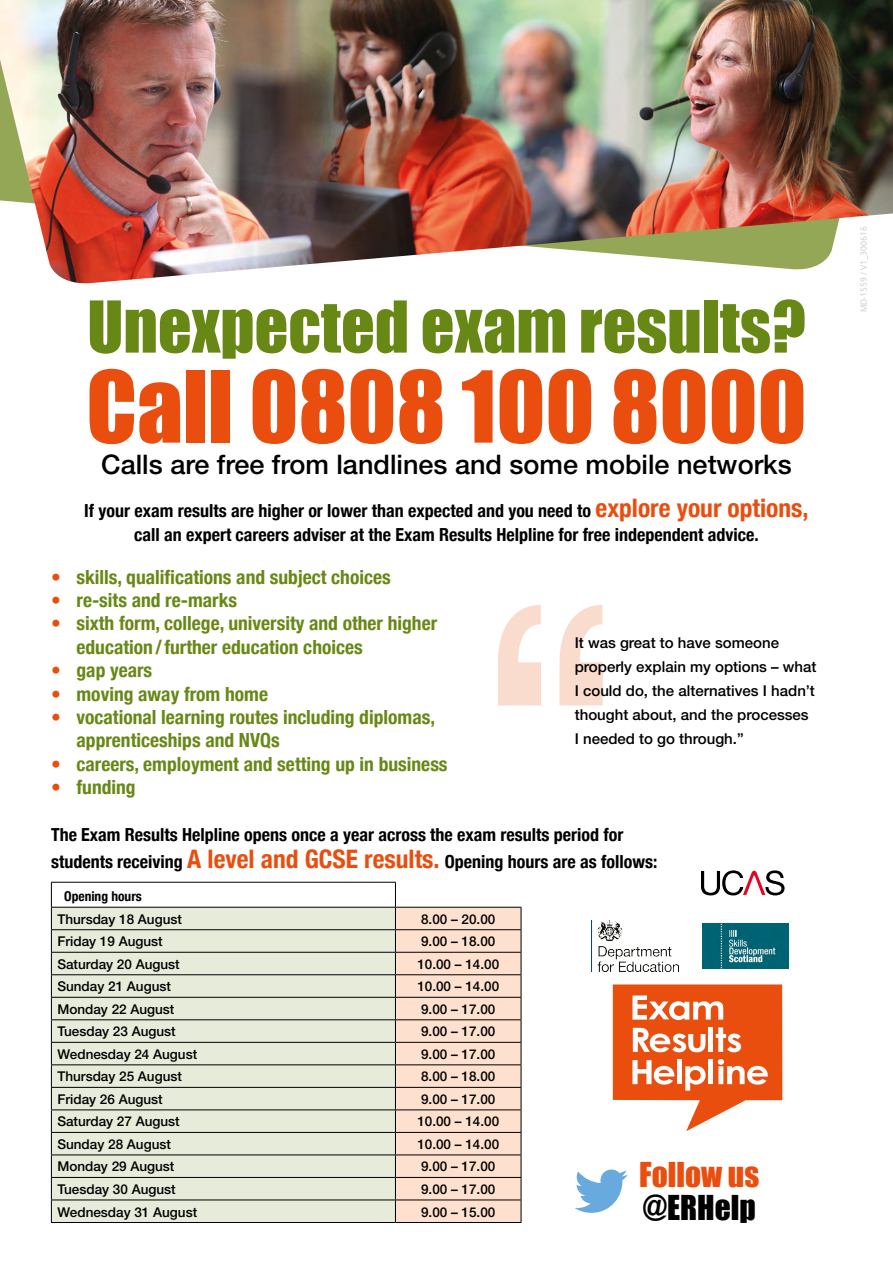
<style>
.page{position:relative;width:893px;height:1263px;background:#fff}
.page>*{position:absolute;margin:0;border:0;box-sizing:border-box;transform-origin:0 0}
.t1{font:91.5px "Impact";color:#e94e0f}
.t2{font:66px "Impact";color:#688816}
.t3{font:31.5px "Impact";color:#e94e0f}
.t4{font:31.5px "Impact";color:#000}
.t5{font:500 27px "Helvetica Neue";color:#000}
.t6{font:700 condensed 19.5px/23.4px "Helvetica Neue";color:#688816}
.t7{font:700 condensed 18px/24px "Helvetica Neue";color:#000;text-align:center}
.t8{font:500 15px/24px "Helvetica Neue";color:#000}
.t9{font:500 13.5px "Helvetica Neue";color:#000}
.t10{font:700 condensed 13.5px "Helvetica Neue";color:#000}
.t11{font:300 9px "FS Albert Pro";color:#c6c6c6}
.s1{font-size:25.5px;color:#e94e0f}
.s2{color:#e94e0f}
</style>
<div class="page">
<img style="left:0;top:0;width:893px;height:284px">
<svg style="left:498px;top:605px;width:105px;height:100px"></svg>
<div style="left:52px;top:908px;width:343px;height:314px;background:#e7ebda"></div>
<hr style="left:51px;top:882px;width:345px;height:1px;background:#000">
<hr style="left:51px;top:907px;width:344px;height:1px;background:#000">
<hr style="left:51px;top:929px;width:344px;height:1px;background:#000">
<hr style="left:51px;top:952px;width:344px;height:1px;background:#000">
<hr style="left:51px;top:974px;width:344px;height:1px;background:#000">
<hr style="left:51px;top:997px;width:344px;height:1px;background:#000">
<hr style="left:51px;top:1019px;width:344px;height:1px;background:#000">
<hr style="left:51px;top:1042px;width:344px;height:1px;background:#000">
<hr style="left:51px;top:1064px;width:344px;height:1px;background:#000">
<hr style="left:51px;top:1087px;width:344px;height:1px;background:#000">
<hr style="left:51px;top:1109px;width:344px;height:1px;background:#000">
<hr style="left:51px;top:1132px;width:344px;height:1px;background:#000">
<hr style="left:51px;top:1154px;width:344px;height:1px;background:#000">
<hr style="left:51px;top:1177px;width:344px;height:1px;background:#000">
<hr style="left:51px;top:1199px;width:344px;height:1px;background:#000">
<svg style="left:51px;top:883px;width:1px;height:339px"></svg>
<svg style="left:395px;top:883px;width:127px;height:339px;background:#eed5c6"></svg>
<hr style="left:51px;top:1222px;width:344px;height:1px;background:#000">
<hr style="left:395px;top:1222px;width:126px;height:1px;background:#000">
<svg style="left:613px;top:984px;width:169px;height:147px"></svg>
<img style="left:597px;top:920px;width:81px;height:51px">
<img style="left:703px;top:924px;width:86px;height:44px">
<svg style="left:701px;top:870px;width:83px;height:25px"></svg>
<svg style="left:575px;top:1169px;width:53px;height:44px"></svg>
<h2 class="t2" style="left:87px;top:275px;width:720px">Unexpected exam results?</h2>
<h1 class="t1" style="left:86px;top:336px;width:722px">Call 0808 100 8000</h1>
<h3 class="t5" style="left:101px;top:448px;width:692px">Calls are free from landlines and some mobile networks</h3>
<h3 class="t7" style="left:84px;top:497px;width:726px">If your exam results are higher or lower than expected and you need to <span class="s1">explore your options, </span>call an expert careers adviser at the Exam Results Helpline for free independent advice.</h3>
<h3 class="t6" style="left:51px;top:564px;width:341px"><span class="s2">•</span> skills, qualifications and subject choices</h3>
<h3 class="t6" style="left:51px;top:587px;width:188px"><span class="s2">•</span> re-sits and re-marks</h3>
<h3 class="t6" style="left:77px;top:610px;width:362px;text-indent:-26px"><span class="s2">•</span> sixth form, college, university and other higher education /further education choices</h3>
<h3 class="t6" style="left:51px;top:657px;width:103px"><span class="s2">•</span> gap years</h3>
<h3 class="t6" style="left:51px;top:681px;width:218px"><span class="s2">•</span> moving away from home</h3>
<h3 class="t6" style="left:77px;top:704px;width:360px;text-indent:-26px"><span class="s2">•</span> vocational learning routes including diplomas, apprenticeships and NVQs</h3>
<h3 class="t6" style="left:51px;top:751px;width:398px"><span class="s2">•</span> careers, employment and setting up in business</h3>
<h3 class="t6" style="left:51px;top:774px;width:86px"><span class="s2">•</span> funding</h3>
<h3 class="t7" style="left:51px;top:820px;width:608px;line-height:27px;text-align:left">The Exam Results Helpline opens once a year across the exam results period for students receiving <span class="s1">A level and GCSE results.</span> Opening hours are as follows:</h3>
<p class="t8" style="left:575px;top:630px;width:243px">It was great to have someone properly explain my options – what<br>I could do, the alternatives I hadn’t thought about, and the processes<br>I needed to go through.”</p>
<p class="t10" style="left:64px;top:885px;width:79px">Opening hours</p>
<p class="t9" style="left:57px;top:911px;width:126px">Thursday 18 August</p>
<p class="t9" style="left:421px;top:911px;width:76px">8.00 – 20.00</p>
<p class="t9" style="left:57px;top:933px;width:107px">Friday 19 August</p>
<p class="t9" style="left:421px;top:933px;width:76px">9.00 – 18.00</p>
<p class="t9" style="left:57px;top:956px;width:124px">Saturday 20 August</p>
<p class="t9" style="left:417px;top:956px;width:83px">10.00 – 14.00</p>
<p class="t9" style="left:57px;top:978px;width:115px">Sunday 21 August</p>
<p class="t9" style="left:417px;top:978px;width:83px">10.00 – 14.00</p>
<p class="t9" style="left:57px;top:1001px;width:119px">Monday 22 August</p>
<p class="t9" style="left:421px;top:1001px;width:76px">9.00 – 17.00</p>
<p class="t9" style="left:57px;top:1023px;width:120px">Tuesday 23 August</p>
<p class="t9" style="left:421px;top:1023px;width:76px">9.00 – 17.00</p>
<p class="t9" style="left:57px;top:1046px;width:141px">Wednesday 24 August</p>
<p class="t9" style="left:421px;top:1046px;width:76px">9.00 – 17.00</p>
<p class="t9" style="left:57px;top:1068px;width:126px">Thursday 25 August</p>
<p class="t9" style="left:421px;top:1068px;width:76px">8.00 – 18.00</p>
<p class="t9" style="left:57px;top:1091px;width:107px">Friday 26 August</p>
<p class="t9" style="left:421px;top:1091px;width:76px">9.00 – 17.00</p>
<p class="t9" style="left:57px;top:1113px;width:124px">Saturday 27 August</p>
<p class="t9" style="left:417px;top:1113px;width:83px">10.00 – 14.00</p>
<p class="t9" style="left:57px;top:1136px;width:115px">Sunday 28 August</p>
<p class="t9" style="left:417px;top:1136px;width:83px">10.00 – 14.00</p>
<p class="t9" style="left:57px;top:1158px;width:119px">Monday 29 August</p>
<p class="t9" style="left:421px;top:1158px;width:76px">9.00 – 17.00</p>
<p class="t9" style="left:57px;top:1181px;width:120px">Tuesday 30 August</p>
<p class="t9" style="left:421px;top:1181px;width:76px">9.00 – 17.00</p>
<p class="t9" style="left:57px;top:1204px;width:141px">Wednesday 31 August</p>
<p class="t9" style="left:421px;top:1204px;width:76px">9.00 – 15.00</p>
<h3 class="t3" style="left:639px;top:1150px;width:121px">Follow us</h3>
<h3 class="t4" style="left:643px;top:1183px;width:115px">@ERHelp</h3>
<p class="t11" style="left:858px;top:312px;width:87px;rotate:-90deg">MD-1559 / V1_300616</p>
</div>
